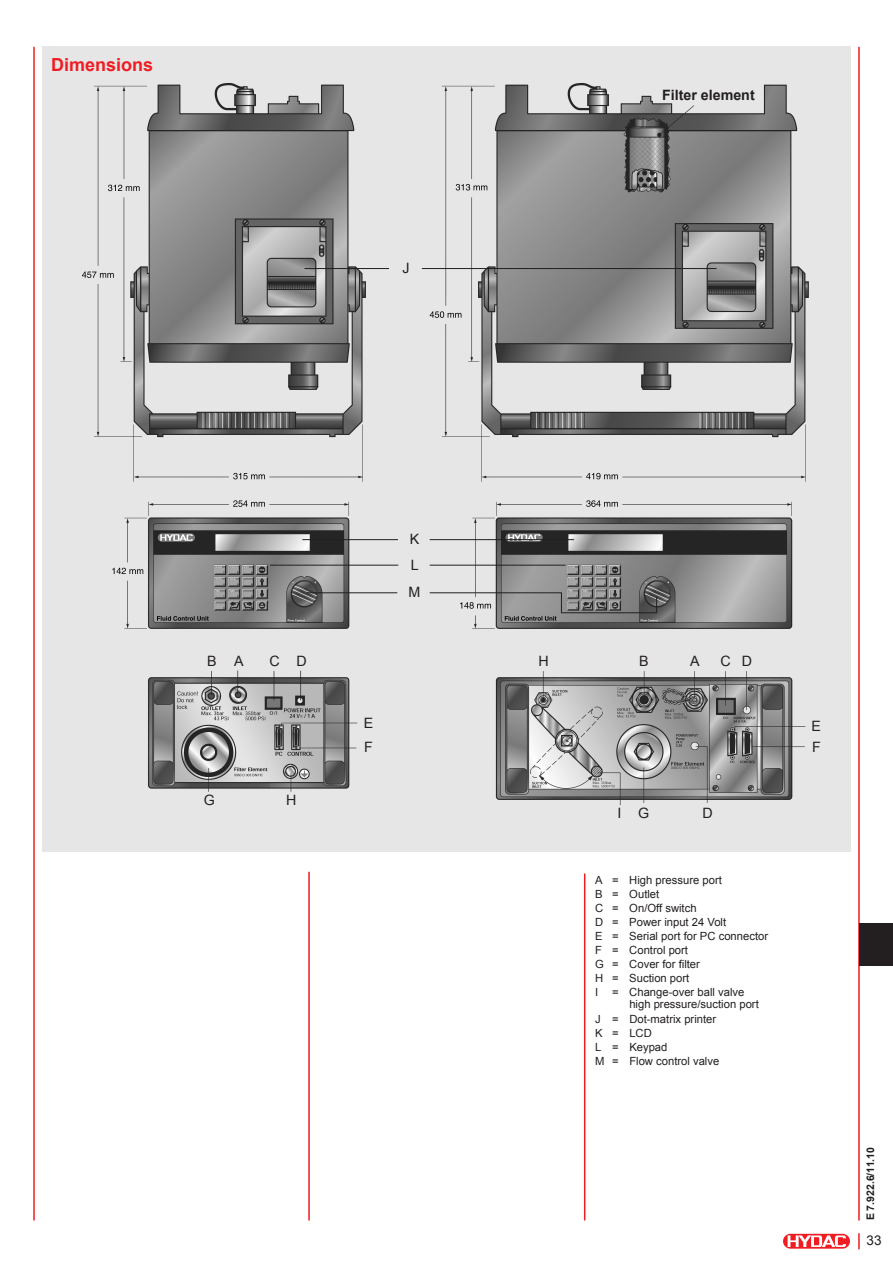
<style>
.page{position:relative;width:893px;height:1263px;background:#fff}
.page>*{position:absolute;margin:0;border:0;box-sizing:border-box;transform-origin:0 0}
.t1{font:700 18px "Arial";color:#ee1d23}
.t2{font:14.25px/25.5px "Arial";color:#231f20}
.t3{font:700 14.25px "Arial";color:#231f20}
.t4{font:13.5px "Arial";color:#231f20}
.t5{font:11.25px/14.1px "Arial";color:#231f20}
.t6{font:700 10.5px "Arial";color:#231f20}
</style>
<div class="page">
<hr style="left:33px;top:47px;width:2px;height:1173px;background:#ee1d23">
<hr style="left:858px;top:47px;width:2px;height:1173px;background:#ee1d23">
<div style="left:782px;top:1233px;width:68px;height:16px;border:1px solid #fff;border-radius:7px"></div>
<svg style="left:783px;top:1234px;width:67px;height:14px"></svg>
<svg style="left:788px;top:1235px;width:58px;height:12px"></svg>
<svg style="left:858px;top:1233px;width:2px;height:16px"></svg>
<div style="left:860px;top:923px;width:33px;height:42px;background:#231f20"></div>
<img style="left:43px;top:47px;width:807px;height:804px">
<hr style="left:308px;top:872px;width:2px;height:348px;background:#ee1d23">
<hr style="left:584px;top:873px;width:1px;height:347px;background:#ee1d23">
<hr style="left:304px;top:268px;width:85px;height:1px;background:#231f20">
<hr style="left:302px;top:539px;width:96px;height:1px;background:#231f20">
<hr style="left:270px;top:565px;width:128px;height:1px;background:#231f20">
<hr style="left:307px;top:592px;width:90px;height:1px;background:#231f20">
<svg style="left:561px;top:593px;width:1px;height:19px"></svg>
<hr style="left:561px;top:612px;width:96px;height:1px;background:#231f20">
<svg style="left:656px;top:597px;width:1px;height:15px"></svg>
<hr style="left:422px;top:268px;width:294px;height:1px;background:#231f20">
<hr style="left:430px;top:539px;width:144px;height:1px;background:#231f20">
<hr style="left:430px;top:565px;width:136px;height:1px;background:#231f20">
<hr style="left:430px;top:592px;width:132px;height:1px;background:#231f20">
<h1 class="t1" style="left:51px;top:53px;width:104px">Dimensions</h1>
<p class="t2" style="left:402px;top:255px;width:9px">J</p>
<p class="t2" style="left:207px;top:648px;width:38px">B A</p>
<p class="t2" style="left:270px;top:648px;width:39px">C D</p>
<p class="t2" style="left:204px;top:788px;width:13px">G</p>
<p class="t2" style="left:286px;top:788px;width:12px">H</p>
<p class="t2" style="left:410px;top:527px;width:11px">K<br>L</p>
<p class="t2" style="left:409px;top:580px;width:13px">M</p>
<p class="t2" style="left:364px;top:710px;width:11px">E</p>
<p class="t2" style="left:364px;top:735px;width:10px">F</p>
<p class="t3" style="left:662px;top:85px;width:94px">Filter element</p>
<p class="t2" style="left:538px;top:649px;width:12px">H</p>
<p class="t2" style="left:639px;top:649px;width:11px">B</p>
<p class="t2" style="left:690px;top:649px;width:11px">A</p>
<p class="t2" style="left:720px;top:649px;width:33px">C D</p>
<p class="t2" style="left:618px;top:800px;width:33px">I G</p>
<p class="t2" style="left:702px;top:800px;width:12px">D</p>
<p class="t5" style="left:595px;top:873px;width:174px">A = High pressure port<br>B = Outlet<br>C = On/Off switch<br>D = Power input 24 Volt<br>E = Serial port for PC connector<br>F = Control port<br>G = Cover for filter<br>H = Suction port<br>I = Change-over ball valve</p>
<p class="t5" style="left:595px;top:997px;width:165px;text-indent:34px">high pressure/suction port<br>J = Dot-matrix printer<br>K = LCD<br>L = Keypad<br>M = Flow control valve</p>
<p class="t2" style="left:812px;top:716px;width:11px;line-height:20.4px">E<br>F</p>
<p class="t6" style="left:864px;top:1220px;width:75px;rotate:-90deg">E 7.922.6/11.10</p>
<p class="t4" style="left:866px;top:1231px;width:17px">33</p>
</div>
